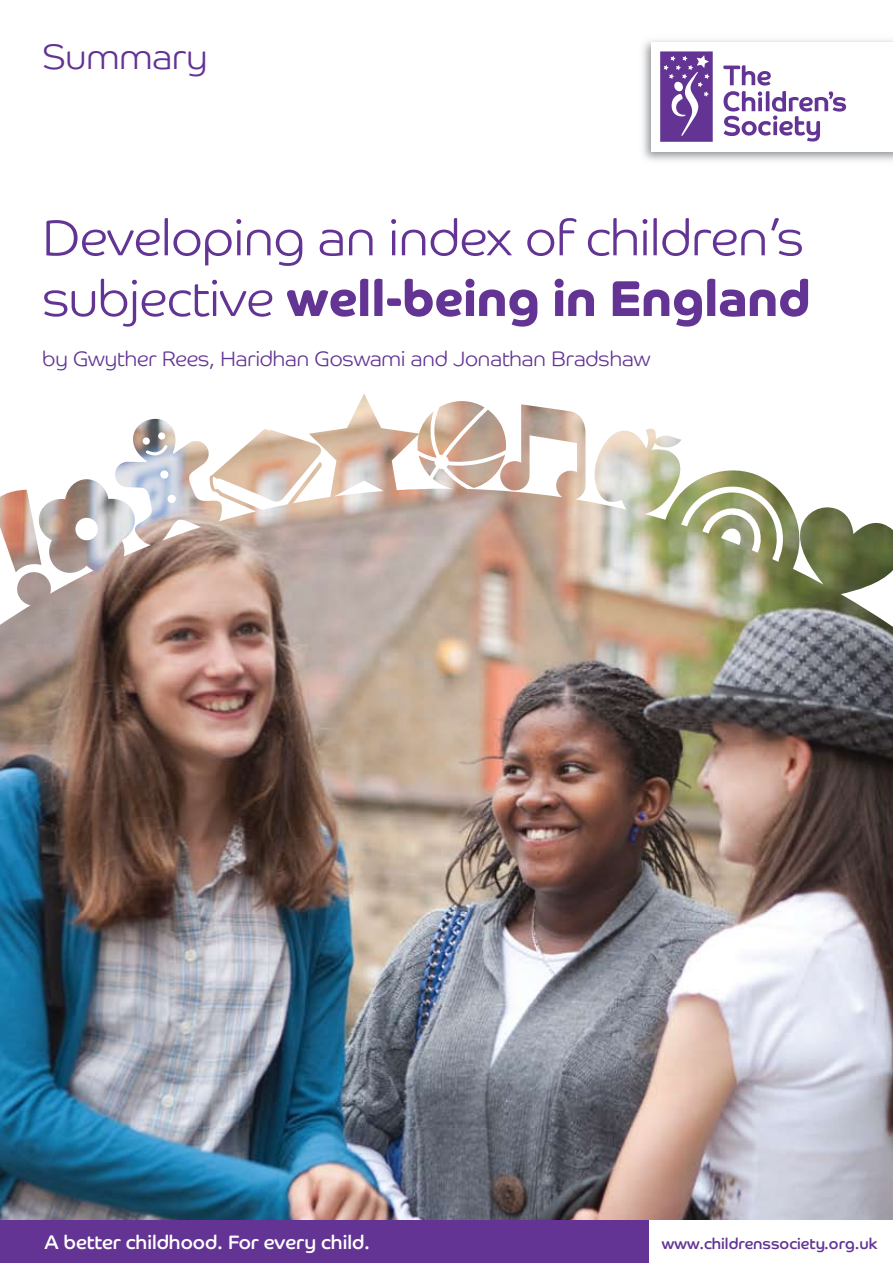
<style>
.page{position:relative;width:893px;height:1263px;background:#fff}
.page>*{position:absolute;margin:0;border:0;box-sizing:border-box;transform-origin:0 0}
.t1{font:50.55px "Co Headline Lt";color:#633494}
.t2{font:50.55px "Co Headline Bd";color:#633494}
.t3{font:35.55px "Co Headline Lt";color:#633494}
.t4{font:21px "Co Headline Lt";color:#633494}
.t5{font:19.5px "Co Headline";color:#fff}
.t6{font:15.6px "Co Headline";color:#633494}
.s1{font-family:"Co Headline Lt"}
</style>
<div class="page">
<img style="left:0;top:394px;width:893px;height:826px">
<div style="left:0;top:1220px;width:648px;height:43px;background:#633494"></div>
<img style="left:643px;top:40px;width:250px;height:121px">
<div style="left:651px;top:43px;width:242px;height:109px;background:#fff"></div>
<svg style="left:660px;top:51px;width:53px;height:91px;background:#7b53a4"></svg>
<svg style="left:723px;top:65px;width:123px;height:77px"></svg>
<h2 class="t3" style="left:43px;top:35px;width:166px">Summary</h2>
<h1 class="t1" style="left:43px;top:208px;width:763px">Developing an index of children’s</h1>
<h1 class="t2" style="left:43px;top:267px;width:769px"><span class="s1">subjective</span> well-being in England</h1>
<p class="t4" style="left:43px;top:347px;width:609px">by Gwyther Rees, Haridhan Goswami and Jonathan Bradshaw</p>
<p class="t5" style="left:45px;top:1231px;width:327px">A better childhood. For every child.</p>
<p class="t6" style="left:662px;top:1234px;width:217px">www.childrenssociety.org.uk</p>
</div>
